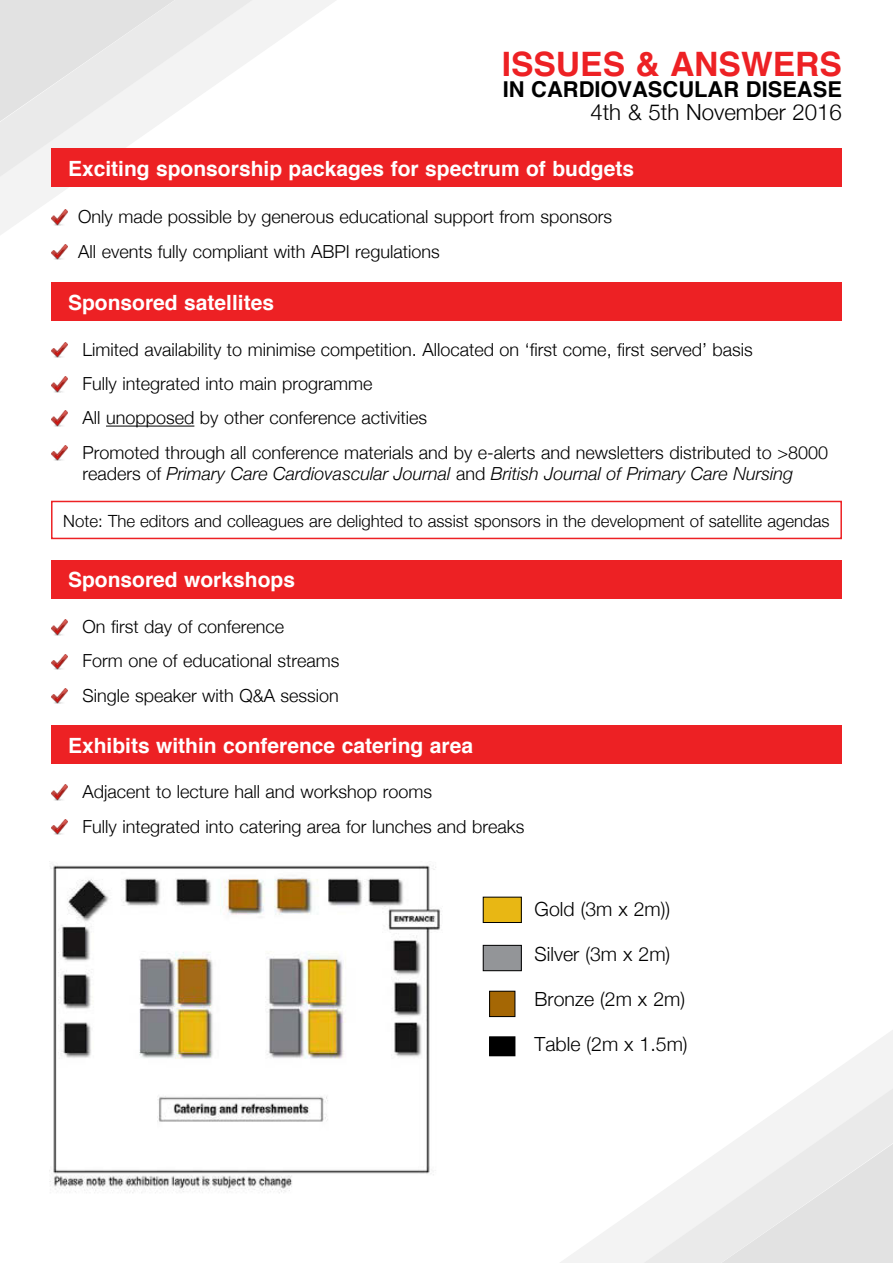
<style>
.page{position:relative;width:893px;height:1263px;background:#fff}
.page>*{position:absolute;margin:0;border:0;box-sizing:border-box;transform-origin:0 0}
.t1{font:700 33.6px "Helvetica";color:#ed2124}
.t2{font:300 22.2px "Helvetica Neue";color:#000}
.t3{font:700 21.9px "Helvetica";color:#000}
.t4{font:700 21px "Helvetica";color:#fff}
.t5{font:300 19.5px "Helvetica Neue";color:#000}
.t6{font:300 18px/21.6px "Helvetica Neue";color:#000}
.t7{font:300 16.8px "Helvetica Neue";color:#000}
.s1{font-style:italic}
</style>
<div class="page">
<svg style="left:0;top:0;width:356px;height:235px"></svg>
<svg style="left:0;top:0;width:271px;height:186px;fill:#eaeaea"></svg>
<svg style="left:560px;top:1030px;width:333px;height:233px"></svg>
<svg style="left:623px;top:1078px;width:270px;height:185px"></svg>
<hr style="left:106px;top:426px;width:88px;height:1px;background:#000">
<img style="left:51px;top:342px;width:16px;height:16px">
<img style="left:51px;top:377px;width:16px;height:15px">
<img style="left:51px;top:411px;width:16px;height:15px">
<img style="left:51px;top:445px;width:16px;height:16px">
<div style="left:51px;top:501px;width:791px;height:38px;border:2px solid #ed2124"></div>
<img style="left:49px;top:861px;width:393px;height:332px">
<div style="left:483px;top:945px;width:38px;height:26px;background:#939598"></div>
<div style="left:483px;top:945px;width:38px;height:26px;border:1px solid #000"></div>
<div style="left:490px;top:1037px;width:25px;height:19px;background:#000"></div>
<div style="left:489px;top:1037px;width:26px;height:19px;border:1px solid #000"></div>
<div style="left:483px;top:897px;width:38px;height:25px;background:#e8b714"></div>
<div style="left:490px;top:991px;width:25px;height:25px;background:#a56704"></div>
<div style="left:489px;top:991px;width:26px;height:26px;border:1px solid #000"></div>
<div style="left:51px;top:149px;width:791px;height:38px;background:#ed2124"></div>
<img style="left:51px;top:210px;width:16px;height:15px">
<img style="left:51px;top:244px;width:16px;height:16px">
<div style="left:51px;top:283px;width:791px;height:38px;background:#ed2124"></div>
<img style="left:51px;top:620px;width:16px;height:15px">
<img style="left:51px;top:654px;width:16px;height:15px">
<img style="left:51px;top:688px;width:16px;height:16px">
<div style="left:51px;top:560px;width:791px;height:38px;background:#ed2124"></div>
<img style="left:51px;top:785px;width:16px;height:15px">
<img style="left:51px;top:819px;width:16px;height:16px">
<div style="left:51px;top:725px;width:791px;height:39px;background:#ed2124"></div>
<h1 class="t1" style="left:502px;top:37px;width:342px">ISSUES &amp; ANSWERS</h1>
<p class="t3" style="left:503px;top:72px;width:341px">IN CARDIOVASCULAR DISEASE</p>
<p class="t2" style="left:590px;top:94px;width:253px">4th &amp; 5th November 2016</p>
<p class="t4" style="left:68px;top:152px;width:567px">Exciting sponsorship packages for spectrum of budgets</p>
<p class="t6" style="left:78px;top:205px;width:535px">Only made possible by generous educational support from sponsors</p>
<p class="t6" style="left:78px;top:239px;width:363px">All events fully compliant with ABPI regulations</p>
<p class="t4" style="left:68px;top:286px;width:207px">Sponsored satellites</p>
<p class="t6" style="left:83px;top:337px;width:672px">Limited availability to minimise competition. Allocated on ‘first come, first served’ basis</p>
<p class="t6" style="left:83px;top:371px;width:292px">Fully integrated into main programme</p>
<p class="t6" style="left:83px;top:406px;width:346px">All unopposed by other conference activities</p>
<p class="t6" style="left:83px;top:440px;width:747px">Promoted through all conference materials and by e-alerts and newsletters distributed to &gt;8000 readers of <span class="s1">Primary Care Cardiovascular Journal</span> and <span class="s1">British Journal of Primary Care Nursing</span></p>
<p class="t7" style="left:63px;top:507px;width:768px">Note: The editors and colleagues are delighted to assist sponsors in the development of satellite agendas</p>
<p class="t4" style="left:68px;top:563px;width:228px">Sponsored workshops</p>
<p class="t6" style="left:83px;top:614px;width:203px">On first day of conference</p>
<p class="t6" style="left:83px;top:649px;width:259px">Form one of educational streams</p>
<p class="t6" style="left:83px;top:683px;width:258px">Single speaker with Q&amp;A session</p>
<p class="t4" style="left:68px;top:728px;width:406px">Exhibits within conference catering area</p>
<p class="t6" style="left:83px;top:780px;width:351px">Adjacent to lecture hall and workshop rooms</p>
<p class="t6" style="left:83px;top:814px;width:443px">Fully integrated into catering area for lunches and breaks</p>
<p class="t5" style="left:535px;top:893px;width:137px">Gold (3m x 2m))</p>
<p class="t5" style="left:535px;top:938px;width:137px">Silver (3m x 2m)</p>
<p class="t5" style="left:535px;top:983px;width:152px">Bronze (2m x 2m)</p>
<p class="t5" style="left:535px;top:1028px;width:154px">Table (2m x 1.5m)</p>
</div>
